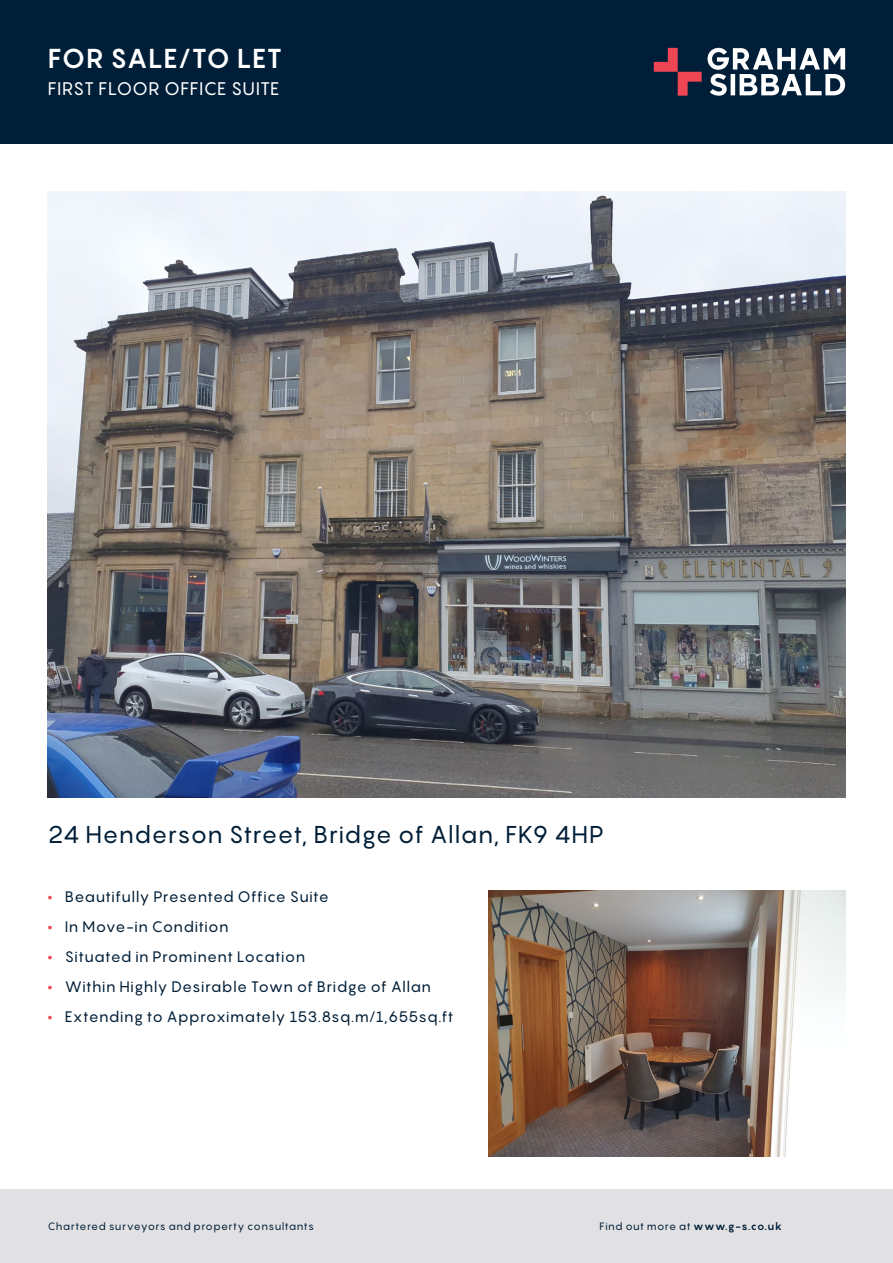
<style>
.page{position:relative;width:893px;height:1263px;background:#fff}
.page>*{position:absolute;margin:0;border:0;box-sizing:border-box;transform-origin:0 0}
._1_TL_FS{font:700 27px "Pangram";letter-spacing:.005em;color:#fff}
._3_address{font:24px "Pangram";letter-spacing:.015em;color:#001e37}
._1_TL_FS-2{font:18px "Pangram";letter-spacing:.015em;color:#fff}
._5_bullets{font:15px "Pangram";letter-spacing:.025em;color:#001e37}
.t1{font:10.5px "Pangram";letter-spacing:.04em;color:#001e37}
.s1{font-weight:900;color:#ef4654}
.s2{font-weight:700}
</style>
<div class="page">
<div style="left:0;top:1189px;width:893px;height:74px;background:#e1e1e3"></div>
<div style="left:0;top:0;width:893px;height:144px;background:#001e37"></div>
<svg style="left:654px;top:48px;width:191px;height:48px"></svg>
<img style="left:48px;top:191px;width:797px;height:606px">
<img style="left:489px;top:891px;width:356px;height:265px">
<p class="_1_TL_FS" style="left:48px;top:41px;width:236px">FOR SALE/TO LET</p>
<p class="_1_TL_FS-2" style="left:48px;top:77px;width:233px">FIRST FLOOR OFFICE SUITE</p>
<p class="_3_address" style="left:48px;top:819px;width:558px">24 Henderson Street, Bridge of Allan, FK9 4HP</p>
<p class="_5_bullets" style="left:48px;top:887px;width:282px"><span class="s1">•</span> Beautifully Presented Office Suite</p>
<p class="_5_bullets" style="left:48px;top:917px;width:182px"><span class="s1">•</span> In Move-in Condition</p>
<p class="_5_bullets" style="left:48px;top:947px;width:259px"><span class="s1">•</span> Situated in Prominent Location</p>
<p class="_5_bullets" style="left:48px;top:977px;width:385px"><span class="s1">•</span> Within Highly Desirable Town of Bridge of Allan</p>
<p class="_5_bullets" style="left:48px;top:1007px;width:407px"><span class="s1">•</span> Extending to Approximately 153.8sq.m/1,655sq.ft</p>
<p class="t1" style="left:48px;top:1220px;width:268px">Chartered surveyors and property consultants</p>
<p class="t1" style="left:600px;top:1220px;width:184px">Find out more at <span class="s2">www.g-s.co.uk</span></p>
</div>
